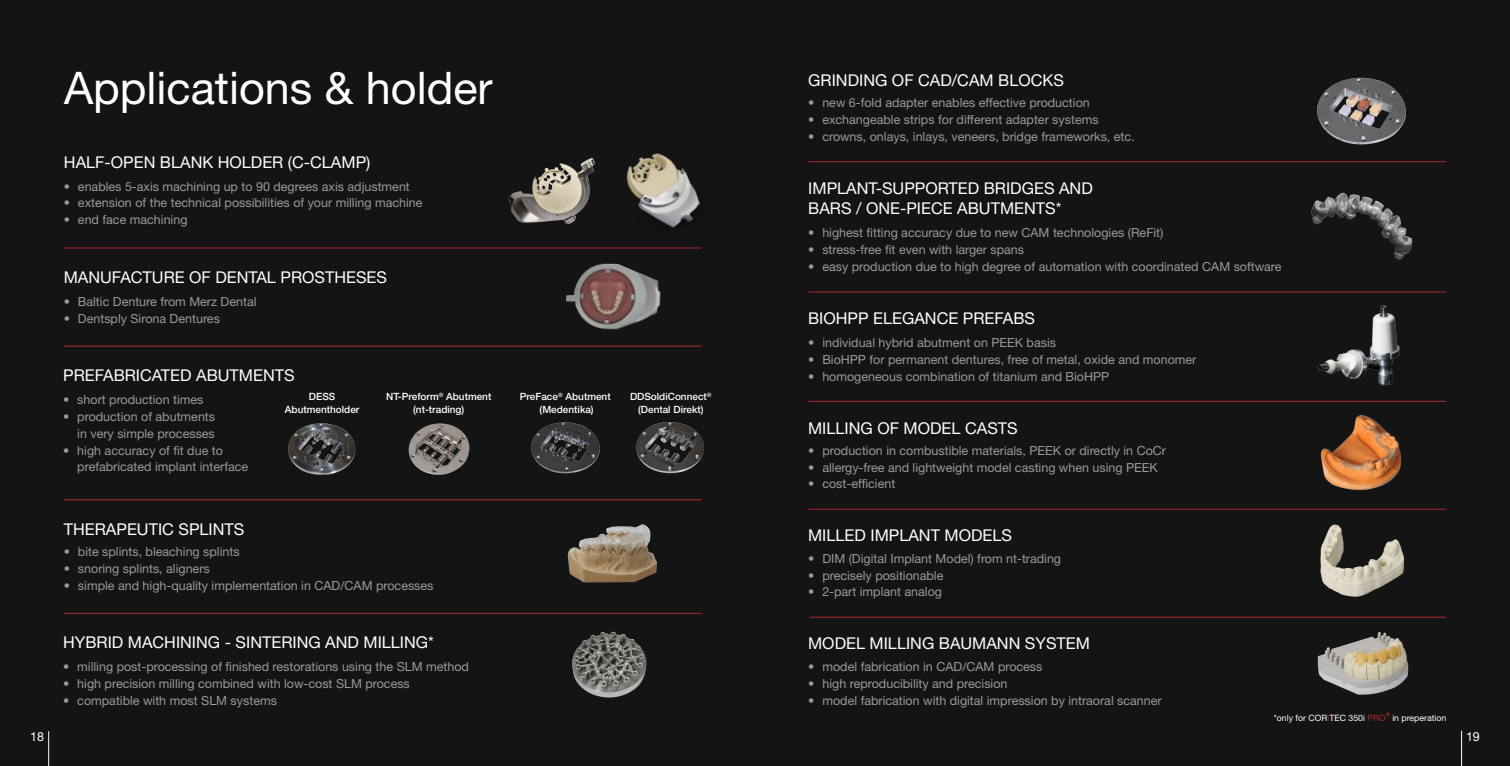
<style>
.page{position:relative;width:1510px;height:766px;background:#fff}
.page>*{position:absolute;margin:0;border:0;box-sizing:border-box;transform-origin:0 0}
.t1{font:45px "Helvetica Neue LT Pro";color:#fff}
.t2{font:16.25px/20px "Helvetica Neue LT Pro";color:#fff}
.t3{font:12.5px/16.9px "Helvetica Neue LT Pro";color:#9a9a9a;text-align:right}
.t4{font:12.5px "Helvetica Neue LT Pro";color:#fff}
.t5{font:500 10px/12.8px "Helvetica Neue LT Pro";color:#fff;text-align:center}
.t6{font:8.75px "Helvetica Neue LT Pro";color:#fff}
.s1{color:#ae282d}
</style>
<div class="page">
<div style="left:0;top:0;width:1509px;height:765px;background:#131413"></div>
<hr style="left:48px;top:731px;width:1px;height:34px;background:#fff">
<hr style="left:1461px;top:730px;width:1px;height:35px;background:#fff">
<hr style="left:809px;top:616px;width:637px;height:1px;background:#ae282d">
<img style="left:288px;top:423px;width:68px;height:52px">
<img style="left:408px;top:423px;width:62px;height:52px">
<img style="left:508px;top:158px;width:88px;height:66px">
<img style="left:626px;top:153px;width:74px;height:75px">
<img style="left:566px;top:263px;width:95px;height:67px">
<img style="left:531px;top:422px;width:69px;height:52px">
<img style="left:1317px;top:632px;width:92px;height:63px">
<img style="left:636px;top:422px;width:68px;height:52px">
<img style="left:1317px;top:305px;width:83px;height:81px">
<img style="left:567px;top:524px;width:90px;height:59px">
<img style="left:1317px;top:77px;width:89px;height:67px">
<img style="left:1320px;top:524px;width:85px;height:73px">
<img style="left:1320px;top:415px;width:82px;height:75px">
<hr style="left:64px;top:247px;width:637px;height:1px;background:#ae282d">
<hr style="left:64px;top:345px;width:637px;height:1px;background:#ae282d">
<hr style="left:64px;top:612px;width:637px;height:1px;background:#ae282d">
<hr style="left:64px;top:499px;width:637px;height:1px;background:#ae282d">
<hr style="left:808px;top:291px;width:638px;height:1px;background:#ae282d">
<hr style="left:808px;top:161px;width:638px;height:1px;background:#ae282d">
<hr style="left:808px;top:401px;width:638px;height:1px;background:#ae282d">
<hr style="left:808px;top:508px;width:638px;height:1px;background:#ae282d">
<img style="left:572px;top:631px;width:75px;height:67px">
<img style="left:1311px;top:192px;width:102px;height:68px">
<h1 class="t1" style="left:64px;top:61px;width:430px">Applications &amp; holder</h1>
<h2 class="t2" style="left:64px;top:152px;width:308px">HALF-OPEN BLANK HOLDER (C-CLAMP)</h2>
<p class="t3" style="left:64px;top:177px;width:347px">• enables 5-axis machining up to 90 degrees axis adjustment</p>
<p class="t3" style="left:64px;top:194px;width:360px">• extension of the technical possibilities of your milling machine</p>
<p class="t3" style="left:64px;top:211px;width:125px">• end face machining</p>
<h2 class="t2" style="left:64px;top:267px;width:325px">MANUFACTURE OF DENTAL PROSTHESES</h2>
<p class="t3" style="left:64px;top:292px;width:194px">• Baltic Denture from Merz Dental</p>
<p class="t3" style="left:64px;top:309px;width:158px">• Dentsply Sirona Dentures</p>
<h2 class="t2" style="left:63px;top:365px;width:233px">PREFABRICATED ABUTMENTS</h2>
<p class="t5" style="left:285px;top:390px;width:76px">DESS<br>Abutmentholder</p>
<p class="t3" style="left:63px;top:390px;width:142px">• short production times</p>
<p class="t3" style="left:63px;top:407px;width:153px">• production of abutments in very simple processes</p>
<p class="t3" style="left:77px;top:441px;width:172px;text-align:left;text-indent:-14px">• high accuracy of fit due to prefabricated implant interface</p>
<p class="t5" style="left:386px;top:390px;width:107px">NT-Preform<sup>®</sup> Abutment (nt-trading)</p>
<p class="t5" style="left:520px;top:390px;width:92px">PreFace<sup>®</sup> Abutment (Medentika)</p>
<h2 class="t2" style="left:64px;top:518px;width:182px">THERAPEUTIC SPLINTS</h2>
<p class="t3" style="left:64px;top:542px;width:177px">• bite splints, bleaching splints</p>
<p class="t3" style="left:64px;top:559px;width:147px">• snoring splints, aligners</p>
<p class="t3" style="left:64px;top:576px;width:371px">• simple and high-quality implementation in CAD/CAM processes</p>
<h2 class="t2" style="left:63px;top:632px;width:372px">HYBRID MACHINING - SINTERING AND MILLING*</h2>
<p class="t3" style="left:63px;top:657px;width:407px">• milling post-processing of finished restorations using the SLM method</p>
<p class="t3" style="left:63px;top:674px;width:348px">• high precision milling combined with low-cost SLM process</p>
<p class="t3" style="left:63px;top:691px;width:215px">• compatible with most SLM systems</p>
<p class="t5" style="left:630px;top:390px;width:83px">DDSoldiConnect<sup>® </sup>(Dental Direkt)</p>
<h2 class="t2" style="left:808px;top:70px;width:257px">GRINDING OF CAD/CAM BLOCKS</h2>
<p class="t3" style="left:808px;top:94px;width:283px">• new 6-fold adapter enables effective production</p>
<p class="t3" style="left:808px;top:111px;width:292px">• exchangeable strips for different adapter systems</p>
<p class="t3" style="left:808px;top:128px;width:328px">• crowns, onlays, inlays, veneers, bridge frameworks, etc.</p>
<h2 class="t2" style="left:808px;top:178px;width:286px">IMPLANT-SUPPORTED BRIDGES AND<br>BARS / ONE-PIECE ABUTMENTS*</h2>
<p class="t3" style="left:808px;top:224px;width:357px">• highest fitting accuracy due to new CAM technologies (ReFit)</p>
<p class="t3" style="left:808px;top:241px;width:217px">• stress-free fit even with larger spans</p>
<p class="t3" style="left:808px;top:258px;width:475px">• easy production due to high degree of automation with coordinated CAM software</p>
<h2 class="t2" style="left:808px;top:308px;width:228px">BIOHPP ELEGANCE PREFABS</h2>
<p class="t3" style="left:808px;top:333px;width:249px">• individual hybrid abutment on PEEK basis</p>
<p class="t3" style="left:808px;top:350px;width:390px">• BioHPP for permanent dentures, free of metal, oxide and monomer</p>
<p class="t3" style="left:808px;top:367px;width:303px">• homogeneous combination of titanium and BioHPP</p>
<h2 class="t2" style="left:808px;top:417px;width:211px">MILLING OF MODEL CASTS</h2>
<p class="t3" style="left:808px;top:441px;width:359px">• production in combustible materials, PEEK or directly in CoCr</p>
<p class="t3" style="left:808px;top:458px;width:351px">• allergy-free and lightweight model casting when using PEEK</p>
<p class="t3" style="left:808px;top:475px;width:89px">• cost-efficient</p>
<h2 class="t2" style="left:808px;top:525px;width:205px">MILLED IMPLANT MODELS</h2>
<p class="t3" style="left:808px;top:549px;width:254px">• DIM (Digital Implant Model) from nt-trading</p>
<p class="t3" style="left:808px;top:566px;width:137px">• precisely positionable</p>
<p class="t3" style="left:808px;top:583px;width:135px">• 2-part implant analog</p>
<h2 class="t2" style="left:808px;top:633px;width:283px">MODEL MILLING BAUMANN SYSTEM</h2>
<p class="t3" style="left:808px;top:657px;width:236px">• model fabrication in CAD/CAM process</p>
<p class="t3" style="left:808px;top:674px;width:201px">• high reproducibility and precision</p>
<p class="t3" style="left:808px;top:691px;width:355px">• model fabrication with digital impression by intraoral scanner</p>
<p class="t6" style="left:1273px;top:712px;width:174px">*only for COR<span class="s1">i</span>TEC 350i <span class="s1">PRO</span> in preperation</p>
<p class="t4" style="left:30px;top:729px;width:15px">18</p>
<p class="t4" style="left:1466px;top:729px;width:15px">19</p>
</div>
